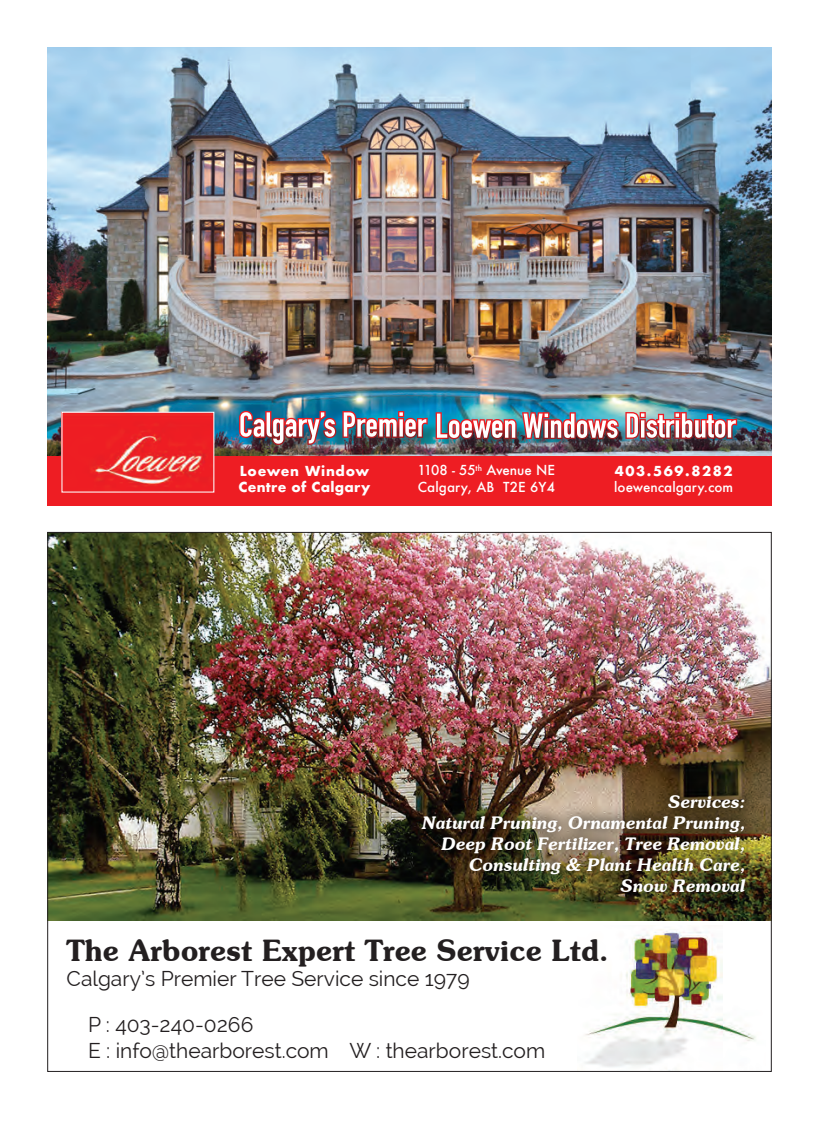
<style>
.page{position:relative;width:819px;height:1134px;background:#fff}
.page>*{position:absolute;margin:0;border:0;box-sizing:border-box;transform-origin:0 0}
.t1{font:600 29.75px "Souvenir IT Cby BT";color:#231f20}
.t2{font:21px/46.2px "Raleway";color:#231f20}
.t3{font:italic 600 17.5px/21px "Souvenir IT Cby BT";color:#fff;text-align:right}
.t4{font:500 13.47px/16.1px "Futura";color:#fff}
.t5{font:700 13.47px/16.1px "Futura";letter-spacing:.025em;color:#fff}
.t6{font:700 13.47px "Futura";letter-spacing:.12em;color:#fff}
</style>
<div class="page">
<img style="left:49px;top:534px;width:721px;height:386px">
<img style="left:403px;top:773px;width:363px;height:143px">
<img style="left:585px;top:928px;width:171px;height:139px">
<div style="left:47px;top:456px;width:725px;height:50px;background:#ee1d23"></div>
<img style="left:47px;top:47px;width:725px;height:408px">
<div style="left:242px;top:415px;width:510px;height:45px;background:#231f20;opacity:.75"></div>
<img style="left:237px;top:389px;width:502px;height:71px">
<img style="left:63px;top:414px;width:149px;height:73px">
<div style="left:61px;top:412px;width:153px;height:81px;border:1px solid #fff"></div>
<p class="t5" style="left:239px;top:462px;width:133px">Loewen Window<br>Centre of Calgary</p>
<p class="t4" style="left:418px;top:462px;width:139px">1108 - 55<sup>th</sup> Avenue NE<br>Calgary, AB T2E 6Y4</p>
<p class="t6" style="left:615px;top:461px;width:120px">403.569.8282</p>
<p class="t4" style="left:614px;top:478px;width:120px">loewencalgary.com</p>
<p class="t3" style="left:422px;top:791px;width:325px">Services:<br>Natural Pruning, Ornamental Pruning,<br>Deep Root Fertilizer, Tree Removal,<br>Consulting &amp; Plant Health Care,<br>Snow Removal</p>
<h1 class="t1" style="left:67px;top:932px;width:543px">The Arborest Expert Tree Service Ltd.</h1>
<p class="t2" style="left:88px;top:956px;width:383px;text-indent:-21px">Calgary’s Premier Tree Service since 1979<br>P : 403-240-0266</p>
<p class="t2" style="left:88px;top:1027px;width:459px">E : info@thearborest.com W : thearborest.com</p>
</div>
